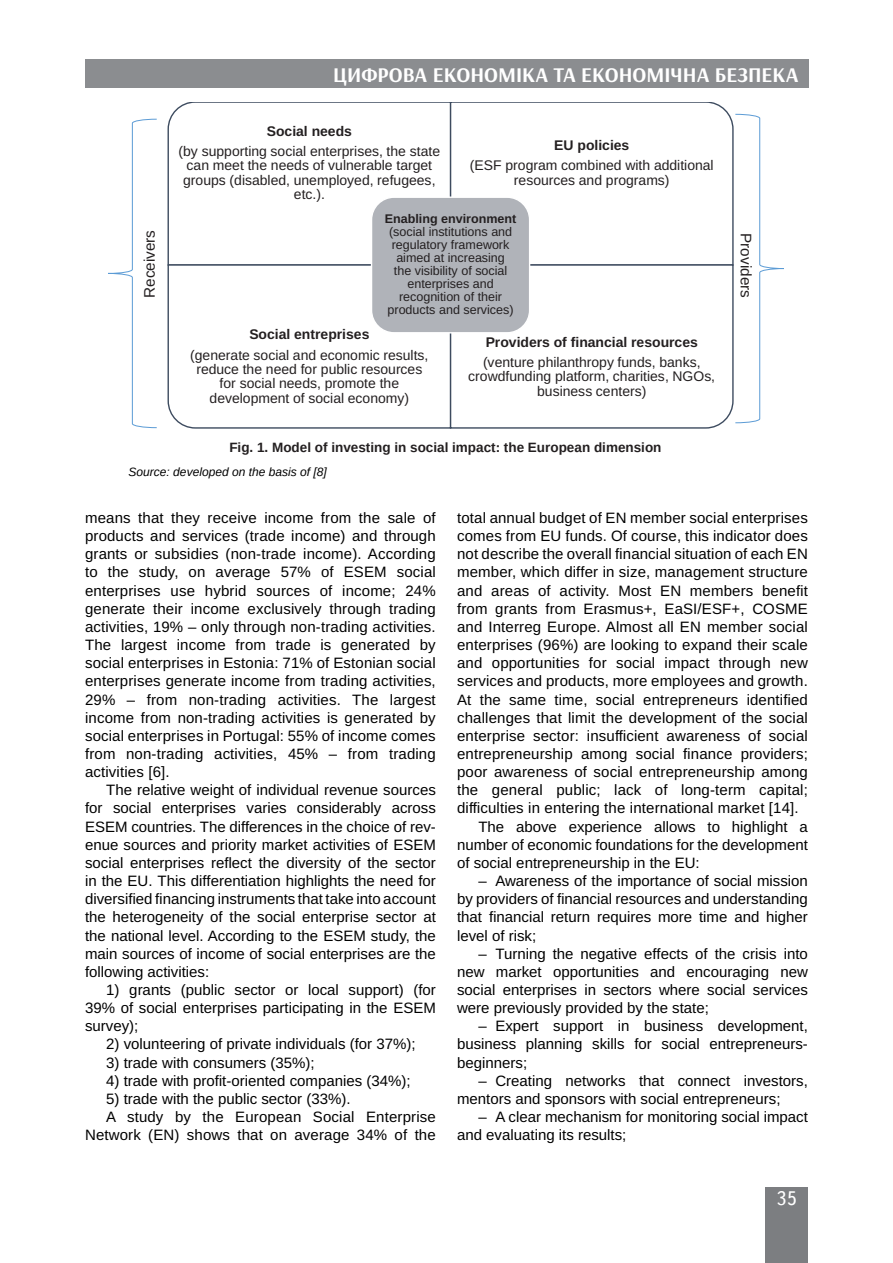
<style>
.page{position:relative;width:893px;height:1263px;background:#fff}
.page>*{position:absolute;margin:0;border:0;box-sizing:border-box;transform-origin:0 0}
.t1{font:700 21px "Arsenal";color:#fff}
.t2{font:19.5px "Ukrainian Text";color:#fff}
.t3{font:15.3px "Arimo";color:#231f20}
.t4{font:15.3px "Arimo Roman";color:#231f20}
.Текст_основной_G{font:15px/18.1px "Arimo";color:#000;text-align:justify}
.t5{font:13.95px/14.4px "Arimo Roman";color:#231f20;text-align:center}
.Рисунок{font:700 13.5px "Arimo";color:#231f20}
.t6{font:12.6px/12.9px "Arimo Roman";color:#231f20;text-align:center}
.Джерело{font:italic 12px "Arimo";color:#000}
.s1{font-family:"Arimo";font-weight:700}
</style>
<div class="page">
<div style="left:85px;top:60px;width:723px;height:28px;background:#8b8d90"></div>
<div style="left:765px;top:1187px;width:43px;height:76px;background:#7c7e81"></div>
<svg style="left:108px;top:118px;width:49px;height:310px"></svg>
<svg style="left:735px;top:114px;width:48px;height:309px"></svg>
<svg style="left:167px;top:102px;width:282px;height:162px"></svg>
<svg style="left:449px;top:102px;width:285px;height:162px"></svg>
<svg style="left:167px;top:264px;width:282px;height:165px"></svg>
<svg style="left:449px;top:264px;width:285px;height:165px"></svg>
<div style="left:371px;top:196px;width:159px;height:137px;background:#b0b3b9;border:1px solid #fff;border-radius:23px"></div>
<h1 class="t1" style="left:333px;top:62px;width:467px">ЦИФРОВА ЕКОНОМІКА ТА ЕКОНОМІЧНА БЕЗПЕКА</h1>
<p class="t5" style="left:179px;top:121px;width:263px;line-height:20.1px"><span class="s1">Social needs<br></span>(by supporting social enterprises, the state</p>
<p class="t5" style="left:183px;top:158px;width:254px">can meet the needs of vulnerable target groups (disabled, unemployed, refugees, etc.).</p>
<p class="t5" style="left:470px;top:136px;width:245px;line-height:20.1px"><span class="s1">EU policies<br></span>(ESF program combined with additional</p>
<p class="t5" style="left:514px;top:173px;width:157px">resources and programs)</p>
<p class="t6" style="left:385px;top:213px;width:133px"><span class="s1">Enabling environment </span>(social institutions and regulatory framework aimed at increasing<br>the visibility of social enterprises and recognition of their products and services)</p>
<p class="t3" style="left:139px;top:298px;width:69px;rotate:-90deg">Receivers</p>
<p class="t4" style="left:757px;top:233px;width:66px;rotate:90deg">Providers</p>
<p class="t5" style="left:190px;top:325px;width:240px;line-height:20.1px"><span class="s1">Social entreprises<br></span>(generate social and economic results,</p>
<p class="t5" style="left:196px;top:362px;width:227px">reduce the need for public resources for social needs, promote the development of social economy)</p>
<p class="t5" style="left:483px;top:332px;width:219px;line-height:20.1px;text-align:left"><span class="s1">Providers of financial resources </span>(venture philanthropy funds, banks,</p>
<p class="t5" style="left:468px;top:369px;width:248px">crowdfunding platform, charities, NGOs, business centers)</p>
<p class="Рисунок" style="left:229px;top:438px;width:434px">Fig. 1. Model of investing in social impact: the European dimension</p>
<p class="Джерело" style="left:129px;top:463px;width:200px">Source: developed on the basis of [8]</p>
<p class="Текст_основной_G" style="left:85px;top:509px;width:352px">means that they receive income from the sale of products and services (trade income) and through grants or subsidies (non-trade income). According to the study, on average 57% of ESEM social enterprises use hybrid sources of income; 24% generate their income exclusively through trading activities, 19% – only through non-trading activities.<br>The largest income from trade is generated by social enterprises in Estonia: 71% of Estonian social enterprises generate income from trading activities, 29% – from non-trading activities. The largest income from non-trading activities is generated by social enterprises in Portugal: 55% of income comes from non-trading activities, 45% – from trading activities [6].</p>
<p class="Текст_основной_G" style="left:85px;top:781px;width:352px;text-indent:21px">The relative weight of individual revenue sources for social enterprises varies considerably across ESEM countries. The differences in the choice of rev&shy;enue sources and priority market activities of ESEM social enterprises reflect the diversity of the sector in the EU. This differentiation highlights the need for diversified financing instruments that take into account the heterogeneity of the social enterprise sector at the national level. According to the ESEM study, the main sources of income of social enterprises are the following activities:</p>
<p class="Текст_основной_G" style="left:85px;top:981px;width:352px;text-indent:21px">1) grants (public sector or local support) (for 39% of social enterprises participating in the ESEM survey);</p>
<p class="Текст_основной_G" style="left:106px;top:1035px;width:311px">2) volunteering of private individuals (for 37%);</p>
<p class="Текст_основной_G" style="left:106px;top:1053px;width:210px">3) trade with consumers (35%);</p>
<p class="Текст_основной_G" style="left:106px;top:1072px;width:306px">4) trade with profit-oriented companies (34%);</p>
<p class="Текст_основной_G" style="left:106px;top:1090px;width:246px">5) trade with the public sector (33%).</p>
<p class="Текст_основной_G" style="left:85px;top:1108px;width:352px;text-align:right">A study by the European Social Enterprise<br>Network (EN) shows that on average 34% of the</p>
<p class="Текст_основной_G" style="left:457px;top:509px;width:352px">total annual budget of EN member social enterprises comes from EU funds. Of course, this indicator does not describe the overall financial situation of each EN member, which differ in size, management structure and areas of activity. Most EN members benefit from grants from Erasmus+, EaSI/ESF+, COSME and Interreg Europe. Almost all EN member social enterprises (96%) are looking to expand their scale and opportunities for social impact through new services and products, more employees and growth.<br>At the same time, social entrepreneurs identified challenges that limit the development of the social enterprise sector: insufficient awareness of social entrepreneurship among social finance providers; poor awareness of social entrepreneurship among the general public; lack of long-term capital; difficulties in entering the international market [14].</p>
<p class="Текст_основной_G" style="left:457px;top:818px;width:352px;text-indent:21px">The above experience allows to highlight a number of economic foundations for the development of social entrepreneurship in the EU:</p>
<p class="Текст_основной_G" style="left:457px;top:872px;width:352px;text-indent:21px">– Awareness of the importance of social mission by providers of financial resources and understanding that financial return requires more time and higher level of risk;</p>
<p class="Текст_основной_G" style="left:457px;top:945px;width:352px;text-indent:21px">– Turning the negative effects of the crisis into new market opportunities and encouraging new social enterprises in sectors where social services were previously provided by the state;</p>
<p class="Текст_основной_G" style="left:457px;top:1017px;width:352px;text-indent:21px">– Expert support in business development, business planning skills for social entrepreneurs&shy;beginners;</p>
<p class="Текст_основной_G" style="left:457px;top:1072px;width:352px;text-indent:21px">– Creating networks that connect investors, mentors and sponsors with social entrepreneurs;</p>
<p class="Текст_основной_G" style="left:457px;top:1108px;width:352px;text-indent:21px">– A clear mechanism for monitoring social impact and evaluating its results;</p>
<h2 class="t2" style="left:776px;top:1188px;width:22px">35</h2>
</div>
